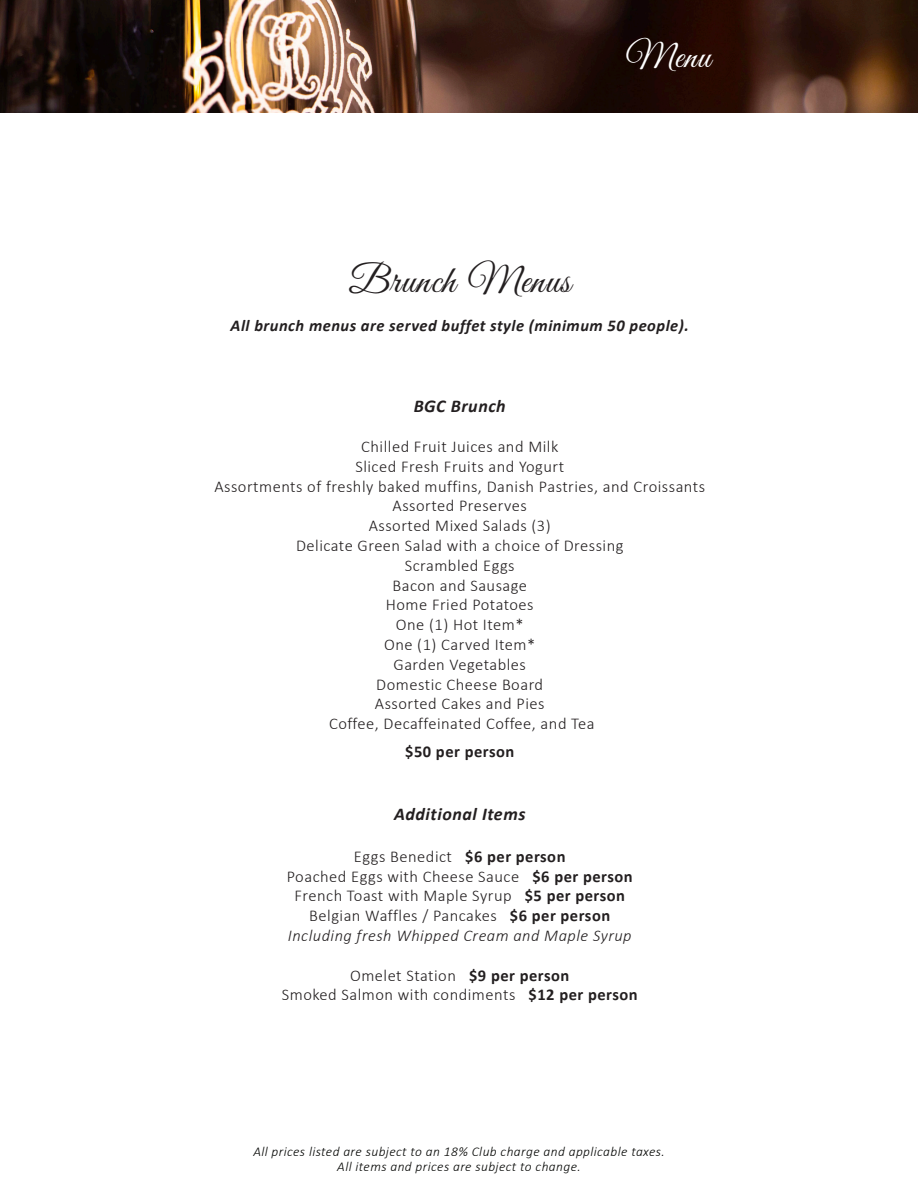
<style>
.page{position:relative;width:918px;height:1188px;background:#fff}
.page>*{position:absolute;margin:0;border:0;box-sizing:border-box;transform-origin:0 0}
.t1{font:39px "Great Vibes";letter-spacing:.03em;color:#231f20}
.t2{font:36px "Great Vibes";color:#fff}
.t3{font:italic 700 18px "Calibri";letter-spacing:.03em;color:#231f20}
.t4{font:300 16.5px "Calibri";letter-spacing:.03em;color:#231f20}
.t5{font:italic 700 16.5px "Calibri";letter-spacing:.03em;color:#231f20}
.t6{font:italic 300 16.5px "Calibri";letter-spacing:.03em;color:#231f20}
.t7{font:700 16.5px "Calibri";letter-spacing:.03em;color:#231f20}
.t8{font:italic 300 13.5px/15px "Calibri";letter-spacing:.03em;color:#040503;text-align:center}
.s1{font-weight:700}
</style>
<div class="page">
<img style="left:0;top:0;width:918px;height:113px">
<p class="t2" style="left:626px;top:36px;width:86px">Menu</p>
<p class="t1" style="left:349px;top:259px;width:224px">Brunch Menus</p>
<p class="t5" style="left:231px;top:314px;width:460px">All brunch menus are served buffet style (minimum 50 people).</p>
<p class="t3" style="left:414px;top:394px;width:94px">BGC Brunch</p>
<p class="t4" style="left:361px;top:436px;width:199px">Chilled Fruit Juices and Milk</p>
<p class="t4" style="left:355px;top:456px;width:210px">Sliced Fresh Fruits and Yogurt</p>
<p class="t4" style="left:214px;top:476px;width:492px">Assortments of freshly baked muffins, Danish Pastries, and Croissants</p>
<p class="t4" style="left:393px;top:496px;width:136px">Assorted Preserves</p>
<p class="t4" style="left:369px;top:516px;width:184px">Assorted Mixed Salads (3)</p>
<p class="t4" style="left:296px;top:535px;width:329px">Delicate Green Salad with a choice of Dressing</p>
<p class="t4" style="left:405px;top:555px;width:111px">Scrambled Eggs</p>
<p class="t4" style="left:392px;top:575px;width:136px">Bacon and Sausage</p>
<p class="t4" style="left:386px;top:595px;width:149px">Home Fried Potatoes</p>
<p class="t4" style="left:396px;top:615px;width:129px">One (1) Hot Item*</p>
<p class="t4" style="left:384px;top:634px;width:153px">One (1) Carved Item*</p>
<p class="t4" style="left:394px;top:654px;width:134px">Garden Vegetables</p>
<p class="t4" style="left:376px;top:674px;width:168px">Domestic Cheese Board</p>
<p class="t4" style="left:375px;top:694px;width:171px">Assorted Cakes and Pies</p>
<p class="t4" style="left:329px;top:714px;width:267px">Coffee, Decaffeinated Coffee, and Tea</p>
<p class="t7" style="left:405px;top:739px;width:111px">$50 per person</p>
<p class="t3" style="left:394px;top:802px;width:133px">Additional Items</p>
<p class="t4" style="left:354px;top:846px;width:213px">Eggs Benedict <span class="s1">$6 per person</span></p>
<p class="t4" style="left:287px;top:866px;width:347px">Poached Eggs with Cheese Sauce <span class="s1">$6 per person</span></p>
<p class="t4" style="left:294px;top:886px;width:332px">French Toast with Maple Syrup <span class="s1">$5 per person</span></p>
<p class="t4" style="left:309px;top:906px;width:303px">Belgian Waffles / Pancakes <span class="s1">$6 per person</span></p>
<p class="t6" style="left:288px;top:925px;width:345px">Including fresh Whipped Cream and Maple Syrup</p>
<p class="t4" style="left:350px;top:965px;width:221px">Omelet Station <span class="s1">$9 per person</span></p>
<p class="t4" style="left:282px;top:985px;width:357px">Smoked Salmon with condiments <span class="s1">$12 per person</span></p>
<p class="t8" style="left:253px;top:1144px;width:413px">All prices listed are subject to an 18% Club charge and applicable taxes.<br>All items and prices are subject to change.</p>
</div>
